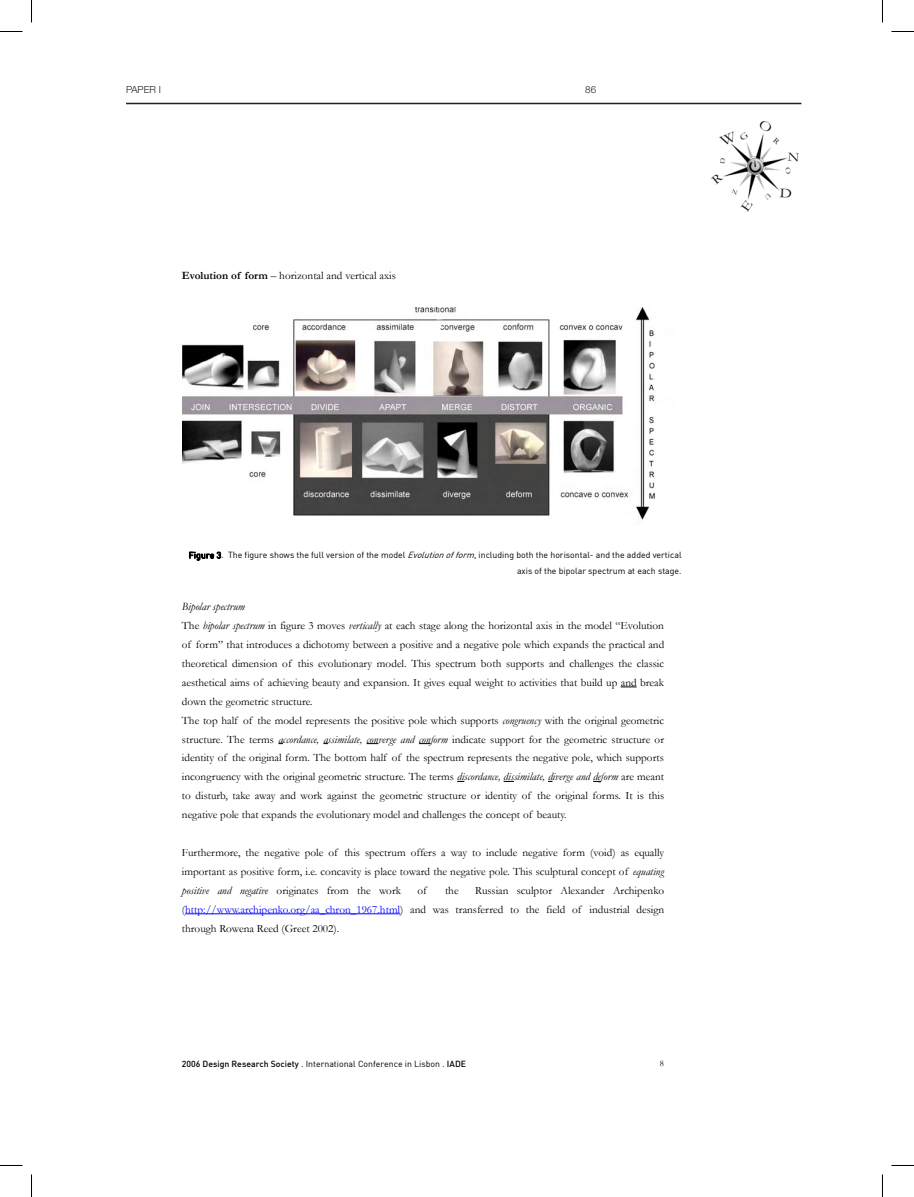
<style>
.page{position:relative;width:914px;height:1197px;background:#fff}
.page>*{position:absolute;margin:0;border:0;box-sizing:border-box;transform-origin:0 0}
.t1{font:11.25px/18.9px "Garamond";color:#000;text-align:justify}
.t2{font:300 9.75px "Helvetica Neue";color:#231f20}
.t3{font:8.7px/15.9px "DIN";color:#000;text-align:right}
.t4{font:8.7px "Garamond";color:#000}
.s1{font-weight:700}
.s2{font-style:italic}
.s3{color:#00f}
.s4{font-weight:500}
</style>
<div class="page">
<hr style="left:126px;top:103px;width:675px;height:1px;background:#231f20">
<img style="left:711px;top:122px;width:87px;height:90px">
<img style="left:182px;top:308px;width:473px;height:212px">
<svg style="left:189px;top:552px;width:32px;height:8px"></svg>
<svg style="left:620px;top:687px;width:16px;height:1px"></svg>
<svg style="left:366px;top:743px;width:12px;height:1px"></svg>
<hr style="left:185px;top:913px;width:215px;height:1px;background:#00f">
<svg style="left:0;top:31px;width:22px;height:1px"></svg>
<svg style="left:891px;top:31px;width:22px;height:1px"></svg>
<svg style="left:0;top:1165px;width:22px;height:1px"></svg>
<svg style="left:891px;top:1165px;width:22px;height:1px"></svg>
<svg style="left:31px;top:0;width:1px;height:22px"></svg>
<svg style="left:31px;top:1174px;width:1px;height:23px"></svg>
<svg style="left:882px;top:0;width:1px;height:22px"></svg>
<svg style="left:882px;top:1174px;width:1px;height:23px"></svg>
<p class="t2" style="left:126px;top:83px;width:36px">PAPE R I</p>
<p class="t2" style="left:585px;top:83px;width:12px">86</p>
<p class="t1" style="left:182px;top:266px;width:215px"><span class="s1">Evolution of form</span> – horizontal and vertical axis</p>
<p class="t3" style="left:189px;top:547px;width:494px">Figure 3<span class="s2">.</span> The figure shows the full version of the model <span class="s2">Evolutionofform</span>, including both the horisontal- and the added vertical axis of the bipolar spectrum at each stage.</p>
<p class="t1" style="left:182px;top:597px;width:484px;text-align:left"><span class="s2">Bipolar spectrum<br></span>The <span class="s2">bipolar spectrum</span> in figure 3 moves <span class="s2">vertically</span> at each stage along the horizontal axis in the model “Evolution of form” that introduces a dichotomy between a positive and a negative pole which expands the practical and theoretical dimension of this evolutionary model. This spectrum both supports and challenges the classic aesthetical aims of achieving beauty and expansion. It gives equal weight to activities that build up and break down the geometric structure.<br>The top half of the model represents the positive pole which supports <span class="s2">congruency</span> with the original geometric structure. The terms <span class="s2">accordance, assimilate, converge and conform</span> indicate support for the geometric structure or identity of the original form. The bottom half of the spectrum represents the negative pole, which supports incongruency with the original geometric structure. The terms <span class="s2">discordance, dissimilate, diverge and deform</span> are meant to disturb, take away and work against the geometric structure or identity of the original forms. It is this negative pole that expands the evolutionary model and challenges the concept of beauty.</p>
<p class="t1" style="left:182px;top:843px;width:484px">Furthermore, the negative pole of this spectrum offers a way to include negative form (void) as equally important as positive form, i.e. concavity is place toward the negative pole. This sculptural concept of <span class="s2">equating positive and negative</span> originates from the work</p>
<p class="t1" style="left:182px;top:880px;width:483px;text-indent:293px">Russian sculptor Alexander Archipenko (<span class="s3">http://www.archipenko.org/aa_chron_1967.html</span>) and was transferred to the field of industrial design through Rowena Reed (Greet 2002).</p>
<p class="t1" style="left:417px;top:880px;width:11px">of</p>
<p class="t1" style="left:445px;top:880px;width:15px">the</p>
<p class="t3" style="left:182px;top:1056px;width:285px"><span class="s4">2006 Design Research Society</span> . International Conference in Lisbon . <span class="s4">IADE</span></p>
<p class="t4" style="left:660px;top:1058px;width:6px">8</p>
</div>
